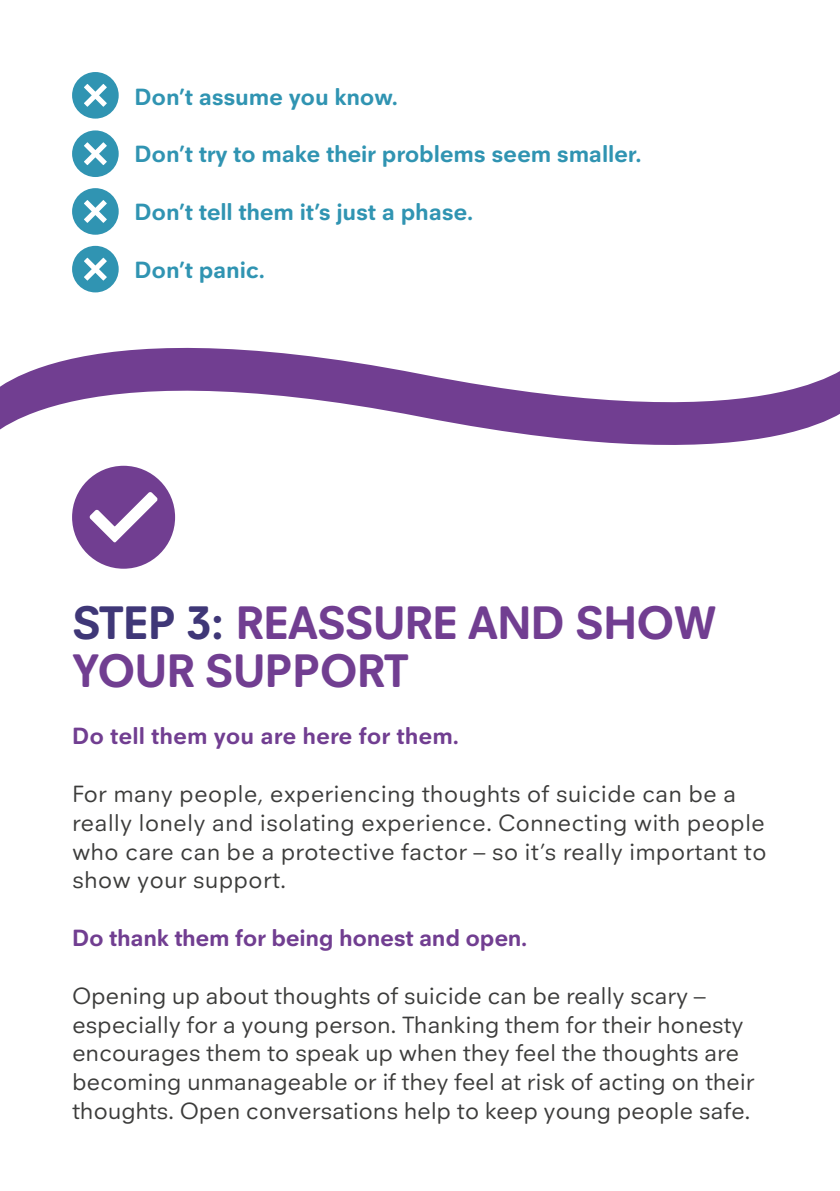
<style>
.page{position:relative;width:840px;height:1191px;background:#fff}
.page>*{position:absolute;margin:0;border:0;box-sizing:border-box;transform-origin:0 0}
.t1{font:700 48px/48px "Neuzeit Office SR Pro";letter-spacing:-.025em;color:#713e91}
.t2{font:24px/28.8px "Neuzeit Office SR Pro";letter-spacing:-.015em;color:#3c3c3b}
.t3{font:700 24px "Neuzeit Office SR Pro";letter-spacing:-.01em;color:#3094b2}
.t4{font:700 24px "Neuzeit Office SR Pro";letter-spacing:-.015em;color:#713e91}
.s1{color:#3f3777}
</style>
<div class="page">
<div style="left:72px;top:466px;width:103px;height:103px;background:#713e91;border-radius:50%"></div>
<svg style="left:89px;top:492px;width:69px;height:50px"></svg>
<svg style="left:0;top:72px;width:839px;height:416px"></svg>
<p class="t3" style="left:134px;top:83px;width:265px">Don’t assume you know.</p>
<p class="t3" style="left:134px;top:140px;width:508px">Don’t try to make their problems seem smaller.</p>
<p class="t3" style="left:134px;top:198px;width:340px">Don’t tell them it’s just a phase.</p>
<p class="t3" style="left:134px;top:256px;width:132px">Don’t panic.</p>
<p class="t1" style="left:72px;top:599px;width:646px"><span class="s1">STEP 3:</span> REASSURE AND SHOW<br>YOUR SUPPORT</p>
<p class="t4" style="left:72px;top:722px;width:388px">Do tell them you are here for them.</p>
<p class="t2" style="left:72px;top:779px;width:695px">For many people, experiencing thoughts of suicide can be a really lonely and isolating experience. Connecting with people who care can be a protective factor – so it’s really important to show your support.</p>
<p class="t4" style="left:72px;top:924px;width:456px">Do thank them for being honest and open.</p>
<p class="t2" style="left:72px;top:981px;width:683px">Opening up about thoughts of suicide can be really scary – especially for a young person. Thanking them for their honesty encourages them to speak up when they feel the thoughts are becoming unmanageable or if they feel at risk of acting on their thoughts. Open conversations help to keep young people safe.</p>
</div>
